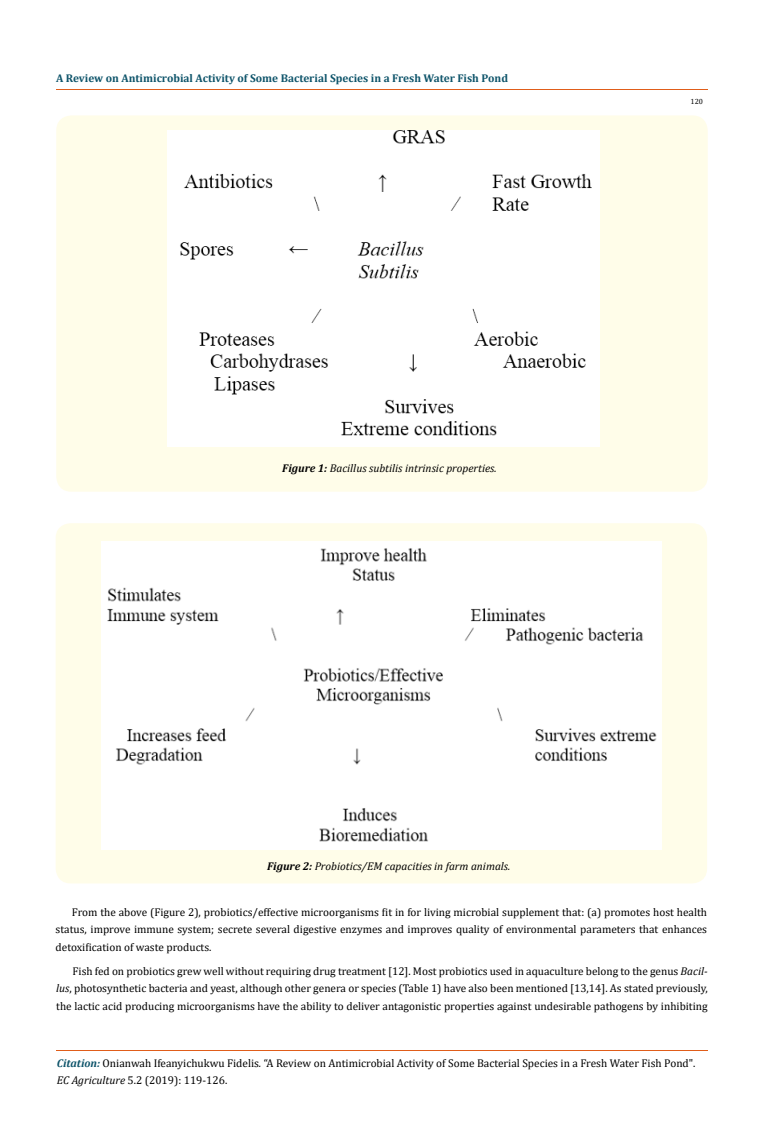
<style>
.page{position:relative;width:764px;height:1142px;background:#fff}
.page>*{position:absolute;margin:0;border:0;box-sizing:border-box;transform-origin:0 0}
.t1{font:11.25px/17.5px "Cambria";color:#000;text-align:justify}
.t2{font:italic 11.25px "Cambria";color:#000}
.t3{font:700 11.25px "Cambria";color:#0e546a}
.t4{font:7.5px "Cambria";color:#000}
.s1{font-weight:700}
.s2{font-style:italic}
.s3{font-weight:700;font-style:italic;color:#0e546a}
</style>
<div class="page">
<hr style="left:56px;top:90px;width:652px;height:1px;background:#e05d1a">
<hr style="left:56px;top:1050px;width:652px;height:1px;background:#e05d1a">
<div style="left:56px;top:115px;width:652px;height:376px;background:#fffde9;border-radius:15px"></div>
<div style="left:168px;top:130px;width:431px;height:317px;background:#fff"></div>
<div style="left:56px;top:523px;width:651px;height:360px;background:#fffde9;border-radius:15px"></div>
<div style="left:101px;top:541px;width:560px;height:308px;background:#fff"></div>
<p class="t3" style="left:56px;top:70px;width:453px">A Review on Antimicrobial Activity of Some Bacterial Species in a Fresh Water Fish Pond</p>
<p class="t2" style="left:282px;top:460px;width:216px"><span class="s1">Figure 1:</span> Bacillus subtilis intrinsic properties.</p>
<p class="t4" style="left:690px;top:97px;width:14px">120</p>
<p class="t2" style="left:267px;top:858px;width:245px"><span class="s1">Figure 2:</span> Probiotics/EM capacities in farm animals.</p>
<p class="t1" style="left:56px;top:903px;width:653px;text-indent:16px">From the above (Figure 2), probiotics/effective microorganisms fit in for living microbial supplement that: (a) promotes host health status, improve immune system; secrete several digestive enzymes and improves quality of environmental parameters that enhances detoxification of waste products.</p>
<p class="t1" style="left:56px;top:962px;width:653px;text-indent:16px">Fish fed on probiotics grew well without requiring drug treatment [12]. Most probiotics used in aquaculture belong to the genus <span class="s2">Bacil&shy;lus</span>, photosynthetic bacteria and yeast, although other genera or species (Table 1) have also been mentioned [13,14]. As stated previously, the lactic acid producing microorganisms have the ability to deliver antagonistic properties against undesirable pathogens by inhibiting</p>
<p class="t1" style="left:57px;top:1054px;width:640px"><span class="s3">Citation:</span> Onianwah Ifeanyichukwu Fidelis<span class="s2">.</span> “A Review on Antimicrobial Activity of Some Bacterial Species in a Fresh Water Fish Pond".<br><span class="s2">EC Agriculture</span> 5.2 (2019): 119-126.</p>
</div>
